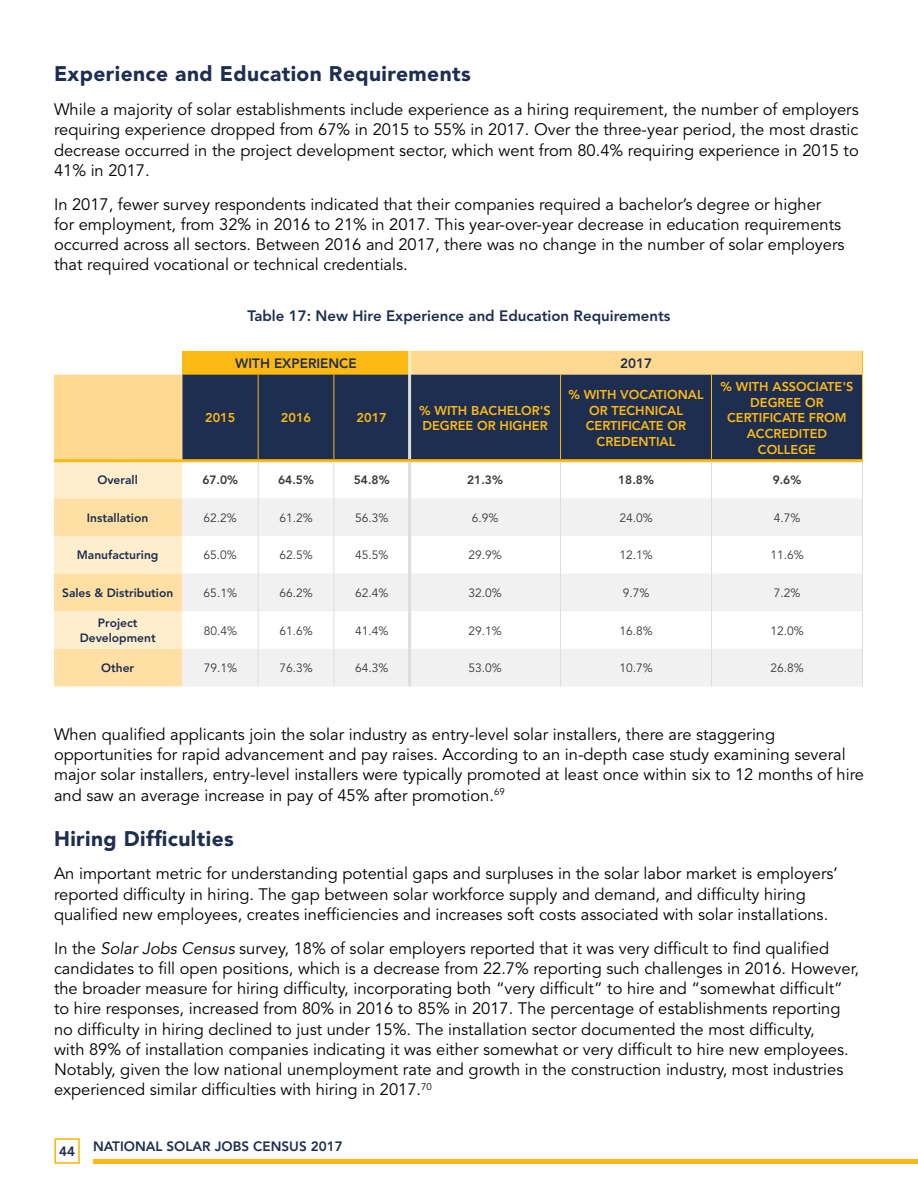
<style>
.page{position:relative;width:918px;height:1188px;background:#fff}
.page>*{position:absolute;margin:0;border:0;box-sizing:border-box;transform-origin:0 0}
.t1{font:900 21px "Avenir";letter-spacing:.02em;color:#1d2e50}
.t2{font:16.5px/20.2px "Avenir";color:#000}
.t3{font:800 15px "Avenir";color:#1d2e50}
.t4{font:800 13.5px "Avenir";color:#1d2e50}
.t5{font:800 12.75px/15.8px "Avenir";color:#fdb913;text-align:center}
.t6{font:12px "Avenir";color:#383839}
.t7{font:800 12px/15px "Avenir";color:#1d2e50;text-align:center}
.t8{font:800 12px "Avenir";color:#383839}
.s1{font-style:italic}
</style>
<div class="page">
<div style="left:54px;top:1138px;width:26px;height:26px;border:2px solid #fdb913"></div>
<div style="left:93px;top:1159px;width:825px;height:5px;background:#fdb913"></div>
<svg style="left:54px;top:351px;width:808px;height:108px;background:#fcd684"></svg>
<div style="left:182px;top:375px;width:680px;height:84px;background:#1d2e50"></div>
<svg style="left:54px;top:462px;width:128px;height:224px;background:#fee6b8"></svg>
<svg style="left:182px;top:498px;width:680px;height:188px;fill:#f1f1f2"></svg>
<hr style="left:258px;top:462px;width:1px;height:36px;background:#dcddde">
<hr style="left:711px;top:462px;width:1px;height:36px;background:#dcddde">
<hr style="left:258px;top:498px;width:1px;height:38px;background:#dcddde">
<hr style="left:711px;top:498px;width:1px;height:38px;background:#dcddde">
<hr style="left:258px;top:574px;width:1px;height:37px;background:#dcddde">
<hr style="left:711px;top:574px;width:1px;height:37px;background:#dcddde">
<hr style="left:258px;top:649px;width:1px;height:37px;background:#dcddde">
<hr style="left:711px;top:649px;width:1px;height:37px;background:#dcddde">
<hr style="left:560px;top:462px;width:1px;height:36px;background:#dcddde">
<hr style="left:862px;top:462px;width:1px;height:36px;background:#dcddde">
<hr style="left:560px;top:498px;width:1px;height:38px;background:#dcddde">
<hr style="left:862px;top:498px;width:1px;height:38px;background:#dcddde">
<hr style="left:560px;top:574px;width:1px;height:37px;background:#dcddde">
<hr style="left:862px;top:574px;width:1px;height:37px;background:#dcddde">
<hr style="left:560px;top:649px;width:1px;height:37px;background:#dcddde">
<hr style="left:862px;top:649px;width:1px;height:37px;background:#dcddde">
<hr style="left:182px;top:459px;width:76px;height:3px;background:#fdb913">
<hr style="left:258px;top:459px;width:76px;height:3px;background:#fdb913">
<hr style="left:410px;top:459px;width:151px;height:3px;background:#fdb913">
<hr style="left:561px;top:459px;width:151px;height:3px;background:#fdb913">
<hr style="left:712px;top:459px;width:151px;height:3px;background:#fdb913">
<hr style="left:54px;top:459px;width:128px;height:3px;background:#fdb913">
<svg style="left:862px;top:351px;width:1px;height:24px"></svg>
<hr style="left:258px;top:375px;width:1px;height:84px;background:#fdb913">
<hr style="left:560px;top:375px;width:1px;height:84px;background:#fdb913">
<hr style="left:711px;top:375px;width:1px;height:84px;background:#fdb913">
<hr style="left:862px;top:375px;width:1px;height:84px;background:#fdb913">
<hr style="left:258px;top:536px;width:1px;height:38px;background:#dcddde">
<hr style="left:560px;top:536px;width:1px;height:38px;background:#dcddde">
<hr style="left:711px;top:536px;width:1px;height:38px;background:#dcddde">
<hr style="left:862px;top:536px;width:1px;height:38px;background:#dcddde">
<hr style="left:258px;top:611px;width:1px;height:38px;background:#dcddde">
<hr style="left:560px;top:611px;width:1px;height:38px;background:#dcddde">
<hr style="left:711px;top:611px;width:1px;height:38px;background:#dcddde">
<hr style="left:862px;top:611px;width:1px;height:38px;background:#dcddde">
<hr style="left:333px;top:375px;width:1px;height:84px;background:#fdb913">
<hr style="left:408px;top:375px;width:3px;height:84px;background:#dcddde">
<hr style="left:408px;top:462px;width:3px;height:36px;background:#dcddde">
<hr style="left:408px;top:498px;width:3px;height:38px;background:#dcddde">
<hr style="left:408px;top:536px;width:3px;height:38px;background:#dcddde">
<hr style="left:408px;top:574px;width:3px;height:37px;background:#dcddde">
<hr style="left:408px;top:611px;width:3px;height:38px;background:#dcddde">
<hr style="left:408px;top:649px;width:3px;height:37px;background:#dcddde">
<hr style="left:334px;top:459px;width:76px;height:3px;background:#fdb913">
<hr style="left:333px;top:462px;width:1px;height:36px;background:#dcddde">
<hr style="left:333px;top:498px;width:1px;height:38px;background:#dcddde">
<hr style="left:333px;top:536px;width:1px;height:38px;background:#dcddde">
<hr style="left:333px;top:574px;width:1px;height:37px;background:#dcddde">
<hr style="left:333px;top:611px;width:1px;height:38px;background:#dcddde">
<hr style="left:333px;top:649px;width:1px;height:37px;background:#dcddde">
<hr style="left:408px;top:351px;width:3px;height:24px;background:#ffeece">
<p class="t1" style="left:54px;top:65px;width:418px">Experience and Education Requirements</p>
<p class="t2" style="left:54px;top:101px;width:806px;text-align:justify">While a majority of solar establishments include experience as a hiring requirement, the number of employers requiring experience dropped from 67% in 2015 to 55% in 2017. Over the three-year period, the most drastic decrease occurred in the project development sector, which went from 80.4% requiring experience in 2015 to 41% in 2017.</p>
<p class="t2" style="left:54px;top:195px;width:792px">In 2017, fewer survey respondents indicated that their companies required a bachelor’s degree or higher for employment, from 32% in 2016 to 21% in 2017. This year-over-year decrease in education requirements occurred across all sectors. Between 2016 and 2017, there was no change in the number of solar employers that required vocational or technical credentials.</p>
<p class="t3" style="left:247px;top:310px;width:425px">Table 17: New Hire Experience and Education Requirements</p>
<p class="t4" style="left:235px;top:357px;width:123px">WITH EXPERIENCE</p>
<p class="t4" style="left:620px;top:357px;width:33px">2017</p>
<p class="t5" style="left:205px;top:411px;width:32px">2015</p>
<p class="t5" style="left:281px;top:411px;width:32px">2016</p>
<p class="t5" style="left:357px;top:411px;width:32px">2017</p>
<p class="t5" style="left:419px;top:403px;width:133px;text-align:left">% WITH BACHELOR'S<br>DEGREE OR HIGHER</p>
<p class="t5" style="left:568px;top:388px;width:137px">% WITH VOCATIONAL<br>OR TECHNICAL<br>CERTIFICATE OR<br>CREDENTIAL</p>
<p class="t5" style="left:721px;top:380px;width:134px">% WITH ASSOCIATE'S<br>DEGREE OR<br>CERTIFICATE FROM<br>ACCREDITED<br>COLLEGE</p>
<p class="t7" style="left:97px;top:473px;width:42px">Overall</p>
<p class="t8" style="left:202px;top:475px;width:37px">67.0%</p>
<p class="t8" style="left:278px;top:475px;width:37px">64.5%</p>
<p class="t8" style="left:354px;top:475px;width:37px">54.8%</p>
<p class="t8" style="left:467px;top:475px;width:37px">21.3%</p>
<p class="t8" style="left:618px;top:475px;width:37px">18.8%</p>
<p class="t8" style="left:773px;top:475px;width:30px">9.6%</p>
<p class="t7" style="left:87px;top:511px;width:63px">Installation</p>
<p class="t6" style="left:204px;top:512px;width:35px">62.2%</p>
<p class="t6" style="left:279px;top:512px;width:35px">61.2%</p>
<p class="t6" style="left:355px;top:512px;width:35px">56.3%</p>
<p class="t6" style="left:472px;top:512px;width:28px">6.9%</p>
<p class="t6" style="left:619px;top:512px;width:35px">24.0%</p>
<p class="t6" style="left:774px;top:512px;width:28px">4.7%</p>
<p class="t7" style="left:77px;top:549px;width:83px">Manufacturing</p>
<p class="t6" style="left:204px;top:550px;width:35px">65.0%</p>
<p class="t6" style="left:279px;top:550px;width:35px">62.5%</p>
<p class="t6" style="left:355px;top:550px;width:35px">45.5%</p>
<p class="t6" style="left:468px;top:550px;width:35px">29.9%</p>
<p class="t6" style="left:619px;top:550px;width:35px">12.1%</p>
<p class="t6" style="left:770px;top:550px;width:35px">11.6%</p>
<p class="t7" style="left:62px;top:586px;width:113px">Sales &amp; Distribution</p>
<p class="t6" style="left:204px;top:587px;width:35px">65.1%</p>
<p class="t6" style="left:279px;top:587px;width:35px">66.2%</p>
<p class="t6" style="left:355px;top:587px;width:35px">62.4%</p>
<p class="t6" style="left:468px;top:587px;width:35px">32.0%</p>
<p class="t6" style="left:623px;top:587px;width:28px">9.7%</p>
<p class="t6" style="left:774px;top:587px;width:28px">7.2%</p>
<p class="t7" style="left:80px;top:616px;width:77px">Project<br>Development</p>
<p class="t6" style="left:204px;top:625px;width:35px">80.4%</p>
<p class="t6" style="left:279px;top:625px;width:35px">61.6%</p>
<p class="t6" style="left:355px;top:625px;width:35px">41.4%</p>
<p class="t6" style="left:468px;top:625px;width:35px">29.1%</p>
<p class="t6" style="left:619px;top:625px;width:35px">16.8%</p>
<p class="t6" style="left:770px;top:625px;width:35px">12.0%</p>
<p class="t7" style="left:101px;top:661px;width:35px">Other</p>
<p class="t6" style="left:204px;top:663px;width:35px">79.1%</p>
<p class="t6" style="left:279px;top:663px;width:35px">76.3%</p>
<p class="t6" style="left:355px;top:663px;width:35px">64.3%</p>
<p class="t6" style="left:468px;top:663px;width:35px">53.0%</p>
<p class="t6" style="left:619px;top:663px;width:35px">10.7%</p>
<p class="t6" style="left:770px;top:663px;width:35px">26.8%</p>
<p class="t2" style="left:54px;top:726px;width:812px">When qualified applicants join the solar industry as entry-level solar installers, there are staggering opportunities for rapid advancement and pay raises. According to an in-depth case study examining several major solar installers, entry-level installers were typically promoted at least once within six to 12 months of hire and saw an average increase in pay of 45% after promotion.<sup>69</sup></p>
<p class="t1" style="left:54px;top:829px;width:181px">Hiring Difficulties</p>
<p class="t2" style="left:54px;top:865px;width:785px">An important metric for understanding potential gaps and surpluses in the solar labor market is employers’ reported difficulty in hiring. The gap between solar workforce supply and demand, and difficulty hiring qualified new employees, creates inefficiencies and increases soft costs associated with solar installations.</p>
<p class="t2" style="left:54px;top:939px;width:807px">In the <span class="s1">Solar Jobs Census</span> survey, 18% of solar employers reported that it was very difficult to find qualified candidates to fill open positions, which is a decrease from 22.7% reporting such challenges in 2016. However, the broader measure for hiring difficulty, incorporating both “very difficult” to hire and “somewhat difficult” to hire responses, increased from 80% in 2016 to 85% in 2017. The percentage of establishments reporting no difficulty in hiring declined to just under 15%. The installation sector documented the most difficulty,<br>with 89% of installation companies indicating it was either somewhat or very difficult to hire new employees.<br>Notably, given the low national unemployment rate and growth in the construction industry, most industries experienced similar difficulties with hiring in 2017.<sup>70</sup></p>
<p class="t4" style="left:59px;top:1146px;width:17px">44</p>
<p class="t4" style="left:93px;top:1141px;width:251px">NATIONAL SOLAR JOBS CENSUS 2017</p>
</div>
